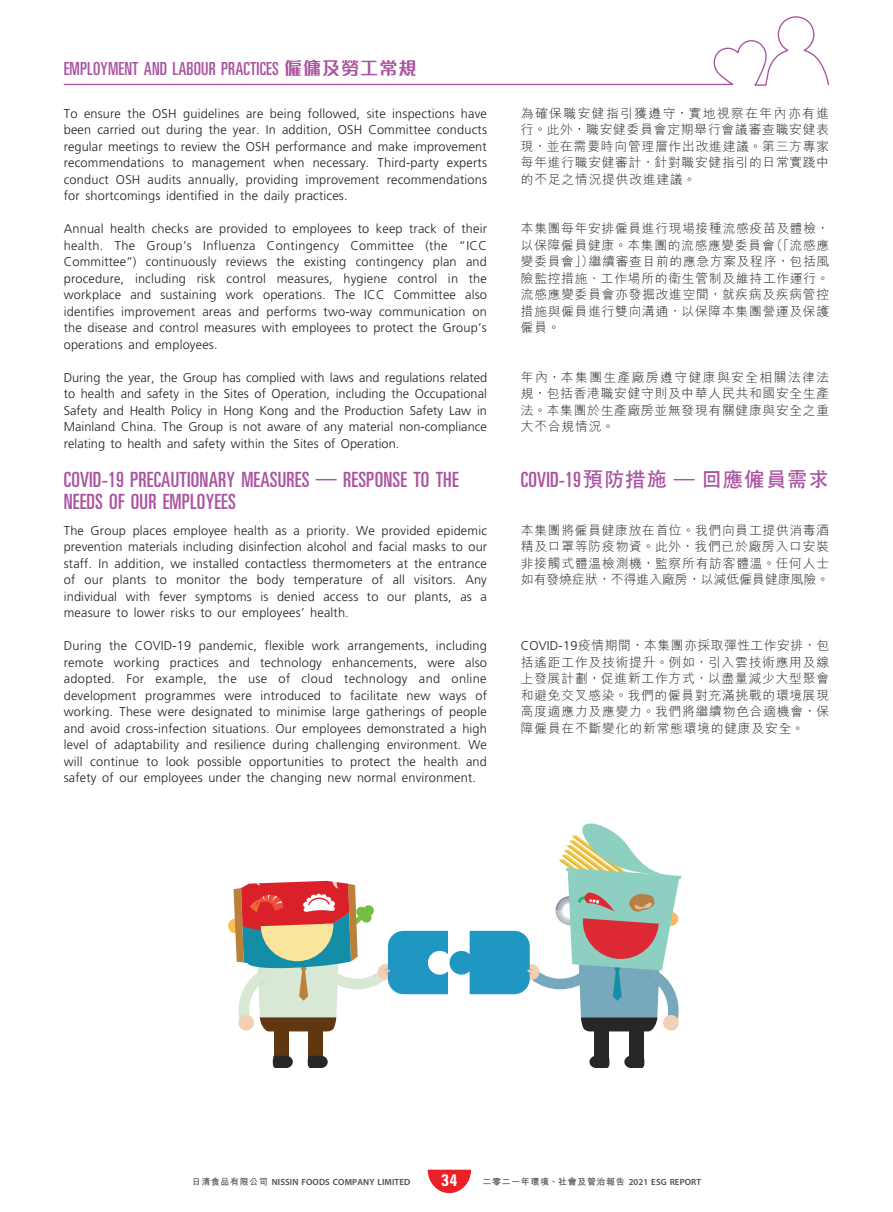
<style>
.page{position:relative;width:893px;height:1212px;background:#fff}
.page>*{position:absolute;margin:0;border:0;box-sizing:border-box;transform-origin:0 0}
._03_H1{font:ultra-condensed 21px/22.5px "Univers LT Std";letter-spacing:.01em;color:#aa54a1}
._03_H1-2{font:700 21px "C Hei 2 HK";letter-spacing:.02em;color:#aa54a1}
.t1{font:ultra-condensed 18px "Univers LT Std";letter-spacing:.01em;color:#aa54a1}
.t2{font:700 condensed 16.65px "Univers LT Std";color:#fff}
._01_Body_Text{font:300 12.75px/16.5px "Frutiger LT Std";letter-spacing:.015em;color:#231f20;text-align:justify}
._01_Body_Text-2{font:300 12.75px/16.5px "M Hei HK";letter-spacing:.06em;color:#231f20;text-align:justify}
.t3{font:600 9px "Myriad Pro";letter-spacing:.01em;color:#4b4c4d}
.t4{font:700 9px "M Hei HK";letter-spacing:.065em;color:#4b4c4d}
.s1{font-family:"M Finance HK";font-weight:700;font-stretch:normal}
.s2{font-family:"Univers LT Std";font-weight:400;font-stretch:ultra-condensed}
.s3{font-family:"Frutiger LT Std"}
.s4{font-family:"M Hei HK";font-weight:700}
.s5{font-family:"Myriad Pro";font-weight:600}
</style>
<div class="page">
<svg style="left:428px;top:1170px;width:43px;height:23px"></svg>
<svg style="left:63px;top:16px;width:767px;height:70px"></svg>
<div style="left:274px;top:1024px;width:14px;height:34px;background:#603711"></div>
<svg style="left:272px;top:1056px;width:21px;height:12px"></svg>
<div style="left:309px;top:1024px;width:14px;height:34px;background:#603711"></div>
<svg style="left:307px;top:1056px;width:21px;height:12px"></svg>
<div style="left:629px;top:1024px;width:14px;height:34px;background:#272726"></div>
<svg style="left:624px;top:1056px;width:21px;height:12px"></svg>
<div style="left:594px;top:1024px;width:14px;height:34px;background:#272726"></div>
<svg style="left:589px;top:1056px;width:21px;height:12px"></svg>
<svg style="left:228px;top:823px;width:454px;height:209px"></svg>
<h2 class="t1" style="left:64px;top:58px;width:354px">EMPLOYMENT AND LABOUR PRACTICES <span class="s1">僱傭及勞工常規</span></h2>
<p class="_01_Body_Text" style="left:64px;top:105px;width:425px">To ensure the OSH guidelines are being followed, site inspections have been carried out during the year. In addition, OSH Committee conducts regular meetings to review the OSH performance and make improvement recommendations to management when necessary. Third-party experts conduct OSH audits annually, providing improvement recommendations for shortcomings identified in the daily practices.</p>
<p class="_01_Body_Text" style="left:64px;top:221px;width:425px">Annual health checks are provided to employees to keep track of their health. The Group’s Influenza Contingency Committee (the “ICC Committee”) continuously reviews the existing contingency plan and procedure, including risk control measures, hygiene control in the workplace and sustaining work operations. The ICC Committee also identifies improvement areas and performs two-way communication on the disease and control measures with employees to protect the Group’s operations and employees.</p>
<p class="_01_Body_Text" style="left:64px;top:369px;width:425px">During the year, the Group has complied with laws and regulations related to health and safety in the Sites of Operation, including the Occupational Safety and Health Policy in Hong Kong and the Production Safety Law in Mainland China. The Group is not aware of any material non-compliance relating to health and safety within the Sites of Operation.</p>
<p class="_03_H1" style="left:64px;top:468px;width:396px">COVID-19 PRECAUTIONARY MEASURES — RESPONSE TO THE<br>NEEDS OF OUR EMPLOYEES</p>
<p class="_01_Body_Text" style="left:64px;top:522px;width:425px">The Group places employee health as a priority. We provided epidemic prevention materials including disinfection alcohol and facial masks to our staff. In addition, we installed contactless thermometers at the entrance of our plants to monitor the body temperature of all visitors. Any individual with fever symptoms is denied access to our plants, as a measure to lower risks to our employees’ health.</p>
<p class="_01_Body_Text" style="left:64px;top:638px;width:425px">During the COVID-19 pandemic, flexible work arrangements, including remote working practices and technology enhancements, were also adopted. For example, the use of cloud technology and online development programmes were introduced to facilitate new ways of working. These were designated to minimise large gatherings of people and avoid cross-infection situations. Our employees demonstrated a high level of adaptability and resilience during challenging environment. We will continue to look possible opportunities to protect the health and safety of our employees under the changing new normal environment.</p>
<p class="_01_Body_Text-2" style="left:521px;top:104px;width:310px">為確保職安健指引獲遵守，實地視察在年內亦有進行。此外，職安健委員會定期舉行會議審查職安健表現，並在需要時向管理層作出改進建議。第三方專家每年進行職安健審計，針對職安健指引的日常實踐中的不足之情況提供改進建議。</p>
<p class="_01_Body_Text-2" style="left:521px;top:220px;width:310px">本集團每年安排僱員進行現場接種流感疫苗及體檢，以保障僱員健康。本集團的流感應變委員會（「流感應變委員會」）繼續審查目前的應急方案及程序，包括風險監控措施、工作場所的衛生管制及維持工作運行。流感應變委員會亦發掘改進空間，就疾病及疾病管控措施與僱員進行雙向溝通，以保障本集團營運及保護僱員。</p>
<p class="_01_Body_Text-2" style="left:521px;top:368px;width:310px">年內，本集團生產廠房遵守健康與安全相關法律法規，包括香港職安健守則及中華人民共和國安全生產法。本集團於生產廠房並無發現有關健康與安全之重大不合規情況。</p>
<p class="_03_H1-2" style="left:521px;top:464px;width:310px"><span class="s2">COVID-19</span>預防措施 <span class="s2">—</span> 回應僱員需求</p>
<p class="_01_Body_Text-2" style="left:521px;top:521px;width:310px">本集團將僱員健康放在首位。我們向員工提供消毒酒精及口罩等防疫物資。此外，我們已於廠房入口安裝非接觸式體溫檢測機，監察所有訪客體溫。任何人士如有發燒症狀，不得進入廠房，以減低僱員健康風險。</p>
<p class="_01_Body_Text-2" style="left:521px;top:637px;width:310px"><span class="s3">COVID-19</span>疫情期間，本集團亦採取彈性工作安排，包括遙距工作及技術提升。例如，引入雲技術應用及線上發展計劃，促進新工作方式，以盡量減少大型聚會和避免交叉感染。我們的僱員對充滿挑戰的環境展現高度適應力及應變力。我們將繼續物色合適機會，保障僱員在不斷變化的新常態環境的健康及安全。</p>
<p class="t3" style="left:192px;top:1177px;width:220px"><span class="s4">日清食品有限公司</span> NISSIN FOODS COMPANY LIMITED</p>
<h3 class="t2" style="left:442px;top:1170px;width:17px">34</h3>
<p class="t4" style="left:483px;top:1175px;width:220px">二零二一年環境、社會及管治報告 <span class="s5">2021 ESG REPORT</span></p>
</div>
